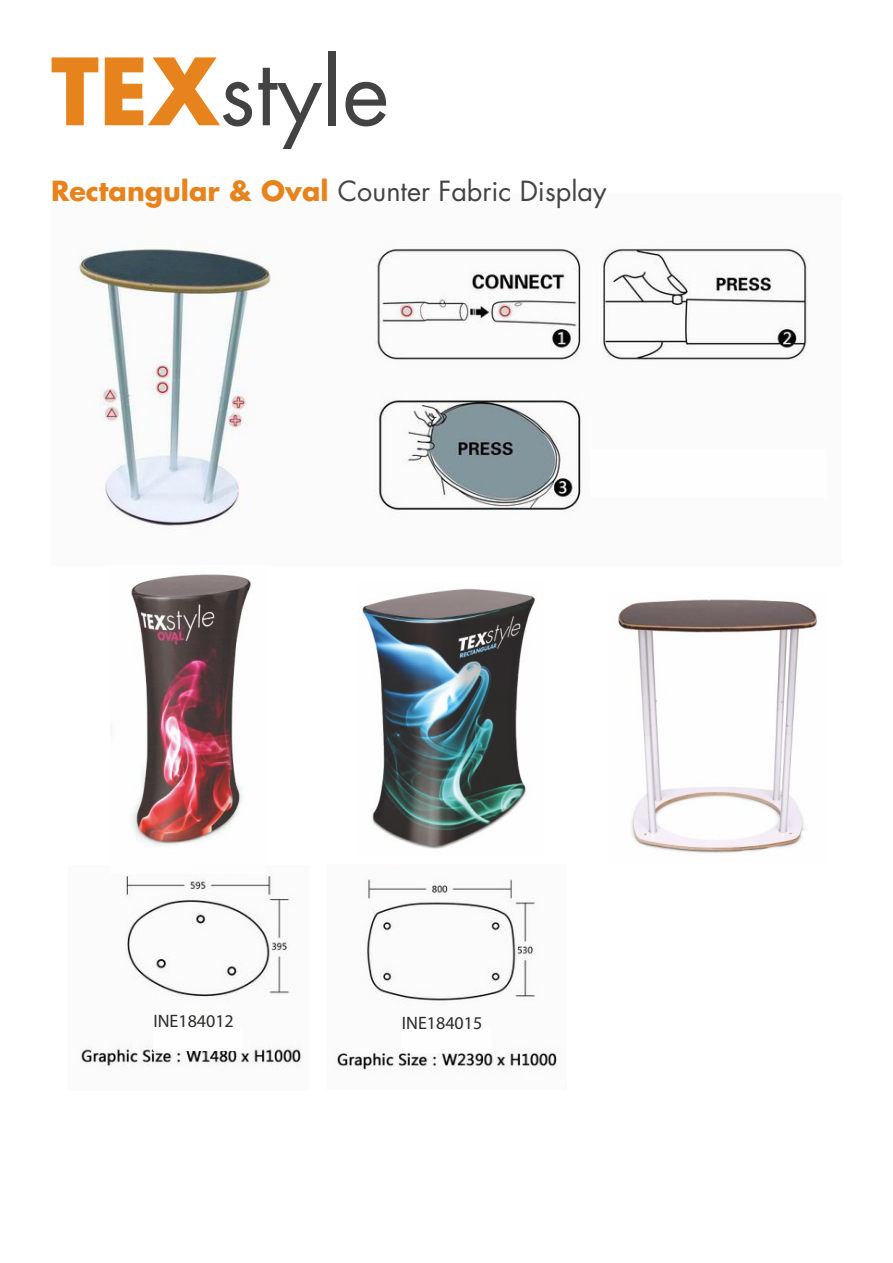
<style>
.page{position:relative;width:893px;height:1263px;background:#fff}
.page>*{position:absolute;margin:0;border:0;box-sizing:border-box;transform-origin:0 0}
.t1{font:90px "Futura Std";color:#434343}
.t2{font:27px "Futura Std";color:#434343}
.t3{font:18px "Myriad Pro";color:#2c2b2a}
.s1{font-weight:700;color:#e6831d}
</style>
<div class="page">
<img style="left:335px;top:864px;width:222px;height:207px">
<img style="left:78px;top:244px;width:730px;height:286px">
<img style="left:81px;top:873px;width:222px;height:195px">
<img style="left:110px;top:574px;width:141px;height:272px">
<img style="left:359px;top:588px;width:177px;height:261px">
<img style="left:618px;top:599px;width:200px;height:255px">
<div style="left:153px;top:1026px;width:90px;height:25px;background:#fefefe"></div>
<div style="left:402px;top:1028px;width:89px;height:24px;background:#fefefe"></div>
<div style="left:591px;top:449px;width:236px;height:48px;background:#fefefe"></div>
<h1 class="t1" style="left:51px;top:62px;width:340px"><span class="s1">TEX</span>style</h1>
<p class="t2" style="left:51px;top:182px;width:557px"><span class="s1">Rectangular &amp; Oval</span> Counter Fabric Display</p>
<p class="t3" style="left:153px;top:1014px;width:82px">INE184012</p>
<p class="t3" style="left:402px;top:1015px;width:82px">INE184015</p>
</div>
